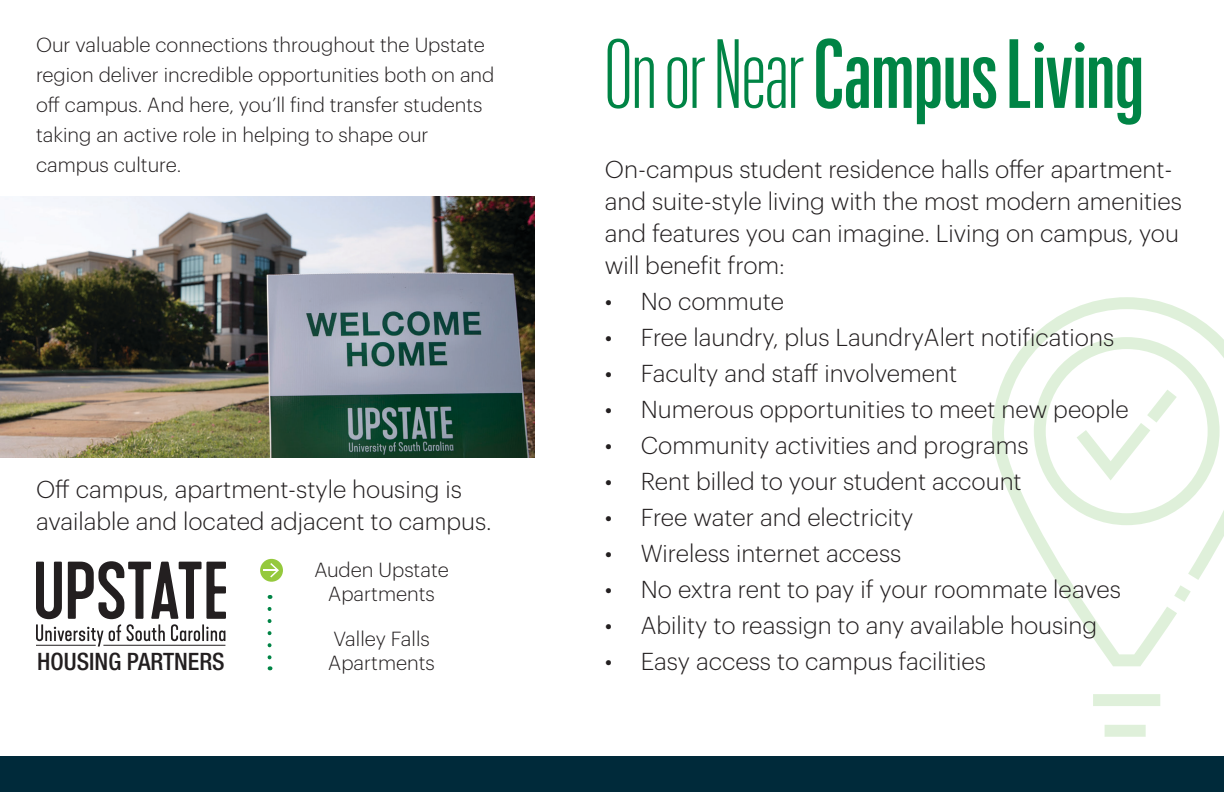
<style>
.page{position:relative;width:1224px;height:792px;background:#fff}
.page>*{position:absolute;margin:0;border:0;box-sizing:border-box;transform-origin:0 0}
.t1{font:500 96px "Graphik XX Cond Trial";color:#008445}
.Main_narritive_copy{font:300 24px/32px "Graphik";color:#231f20}
.small_header{font:500 condensed 24px "Helvetica Neue LT Std";color:#231f20}
.Main_narritive_copy-2{font:300 20px/30px "Graphik";color:#231f20}
.small_header-2{font:300 20px "Graphik";color:#231f20}
.s1{font-weight:300}
</style>
<div class="page">
<div style="left:0;top:756px;width:1224px;height:36px;background:#002a3a"></div>
<svg style="left:992px;top:297px;width:232px;height:440px"></svg>
<img style="left:0;top:197px;width:534px;height:261px">
<svg style="left:36px;top:561px;width:190px;height:86px"></svg>
<hr style="left:36px;top:645px;width:60px;height:1px;background:#231f20">
<hr style="left:103px;top:645px;width:122px;height:1px;background:#231f20">
<svg style="left:268px;top:609px;width:4px;height:61px"></svg>
<div style="left:260px;top:559px;width:23px;height:23px;background:#95c93d;border-radius:50%"></div>
<svg style="left:264px;top:563px;width:15px;height:14px"></svg>
<p class="Main_narritive_copy-2" style="left:36px;top:28px;width:460px">Our valuable connections throughout the Upstate region deliver incredible opportunities both on and off campus. And here, you’ll find transfer students taking an active role in helping to shape our campus culture.</p>
<p class="t1" style="left:605px;top:37px;width:540px"><span class="s1">On or Near</span> Campus Living</p>
<p class="Main_narritive_copy" style="left:605px;top:151px;width:579px">On-campus student residence halls offer apartment&shy;and suite-style living with the most modern amenities and features you can imagine. Living on campus, you will benefit from:</p>
<p class="Main_narritive_copy" style="left:605px;top:283px;width:181px">• No commute</p>
<p class="Main_narritive_copy" style="left:605px;top:319px;width:511px">• Free laundry, plus LaundryAlert notifications</p>
<p class="Main_narritive_copy" style="left:605px;top:355px;width:354px">• Faculty and staff involvement</p>
<p class="Main_narritive_copy" style="left:605px;top:391px;width:526px">• Numerous opportunities to meet new people</p>
<p class="Main_narritive_copy" style="left:605px;top:427px;width:425px">• Community activities and programs</p>
<p class="Main_narritive_copy" style="left:605px;top:463px;width:418px">• Rent billed to your student account</p>
<p class="Main_narritive_copy" style="left:605px;top:499px;width:310px">• Free water and electricity</p>
<p class="Main_narritive_copy" style="left:605px;top:535px;width:298px">• Wireless internet access</p>
<p class="Main_narritive_copy" style="left:605px;top:571px;width:518px">• No extra rent to pay if your roommate leaves</p>
<p class="Main_narritive_copy" style="left:605px;top:607px;width:494px">• Ability to reassign to any available housing</p>
<p class="Main_narritive_copy" style="left:36px;top:471px;width:457px">Off campus, apartment-style housing is available and located adjacent to campus.</p>
<p class="small_header-2" style="left:314px;top:555px;width:136px">Auden Upstate</p>
<p class="small_header-2" style="left:328px;top:579px;width:108px">Apartments</p>
<p class="small_header-2" style="left:333px;top:624px;width:98px">Valley Falls</p>
<p class="small_header-2" style="left:328px;top:648px;width:108px">Apartments</p>
<p class="small_header" style="left:37px;top:647px;width:189px">HOUSING PARTNERS</p>
<p class="Main_narritive_copy" style="left:605px;top:643px;width:383px">• Easy access to campus facilities</p>
</div>
